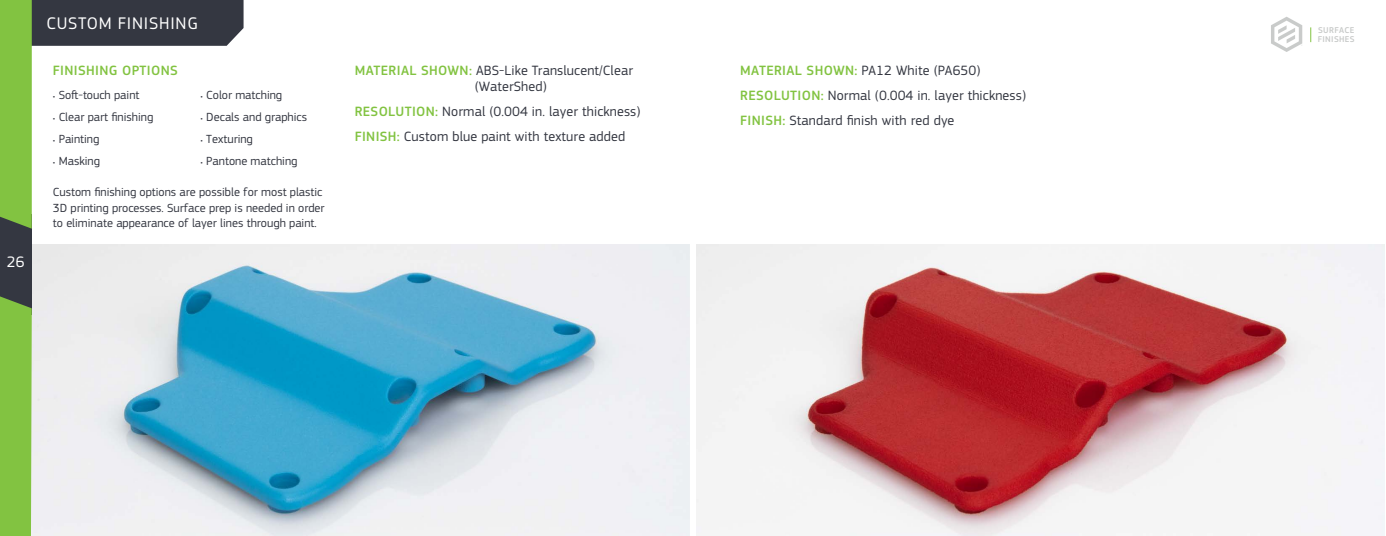
<style>
.page{position:relative;width:1386px;height:536px;background:#fff}
.page>*{position:absolute;margin:0;border:0;box-sizing:border-box;transform-origin:0 0}
.t1{font:17.5px "PF Square Sans Pro";letter-spacing:.045em;color:#fff}
.t2{font:15.75px "PF Square Sans Pro";color:#fff}
.t3{font:14px/24.9px "PF Square Sans Pro";letter-spacing:.01em;color:#343741}
.t4{font:500 14px "PF Square Sans Pro";letter-spacing:.025em;color:#82c341}
.t5{font:12.25px/15.8px "PF Square Sans Pro";color:#343741}
.t6{font:500 8.75px/8.8px "PF Square Sans Pro";letter-spacing:.04em;color:#c7c9c8}
.s1{font-size:8.75px}
.s2{font-weight:500;color:#82c341}
</style>
<div class="page">
<img style="left:32px;top:244px;width:658px;height:292px">
<div style="left:0;top:214px;width:32px;height:100px;background:#343741"></div>
<div style="left:0;top:296px;width:32px;height:240px;background:#82c341"></div>
<svg style="left:0;top:0;width:244px;height:228px"></svg>
<img style="left:697px;top:244px;width:687px;height:292px">
<svg style="left:1271px;top:17px;width:31px;height:35px"></svg>
<svg style="left:1310px;top:27px;width:1px;height:15px"></svg>
<p class="t2" style="left:7px;top:252px;width:19px">26</p>
<h1 class="t1" style="left:47px;top:13px;width:153px">CUSTOM FINISHING</h1>
<p class="t4" style="left:53px;top:62px;width:126px">FINISHING OPTIONS</p>
<p class="t5" style="left:53px;top:87px;width:88px"><span class="s1">•</span> Soft-touch paint</p>
<p class="t5" style="left:53px;top:109px;width:102px"><span class="s1">•</span> Clear part finishing</p>
<p class="t5" style="left:53px;top:131px;width:48px"><span class="s1">•</span> Painting</p>
<p class="t5" style="left:53px;top:153px;width:49px"><span class="s1">•</span> Masking</p>
<p class="t5" style="left:200px;top:87px;width:83px"><span class="s1">•</span> Color matching</p>
<p class="t5" style="left:200px;top:109px;width:108px"><span class="s1">•</span> Decals and graphics</p>
<p class="t5" style="left:200px;top:131px;width:54px"><span class="s1">•</span> Texturing</p>
<p class="t5" style="left:200px;top:153px;width:99px"><span class="s1">•</span> Pantone matching</p>
<p class="t5" style="left:53px;top:184px;width:273px">Custom finishing options are possible for most plastic<br>3D printing processes. Surface prep is needed in order to eliminate appearance of layer lines through paint.</p>
<p class="t3" style="left:475px;top:62px;width:160px;line-height:15.8px;text-indent:-120px"><span class="s2">MATERIAL SHOWN:</span> ABS-Like Translucent/Clear (WaterShed)</p>
<p class="t3" style="left:355px;top:98px;width:287px"><span class="s2">RESOLUTION:</span> Normal (0.004 in. layer thickness)<br><span class="s2">FINISH:</span> Custom blue paint with texture added</p>
<p class="t3" style="left:740px;top:58px;width:287px"><span class="s2">MATERIAL SHOWN:</span> PA12 White (PA650)<br><span class="s2">RESOLUTION:</span> Normal (0.004 in. layer thickness)<br><span class="s2">FINISH:</span> Standard finish with red dye</p>
<p class="t6" style="left:1318px;top:26px;width:38px">SURFACE<br>FINISHES</p>
</div>
